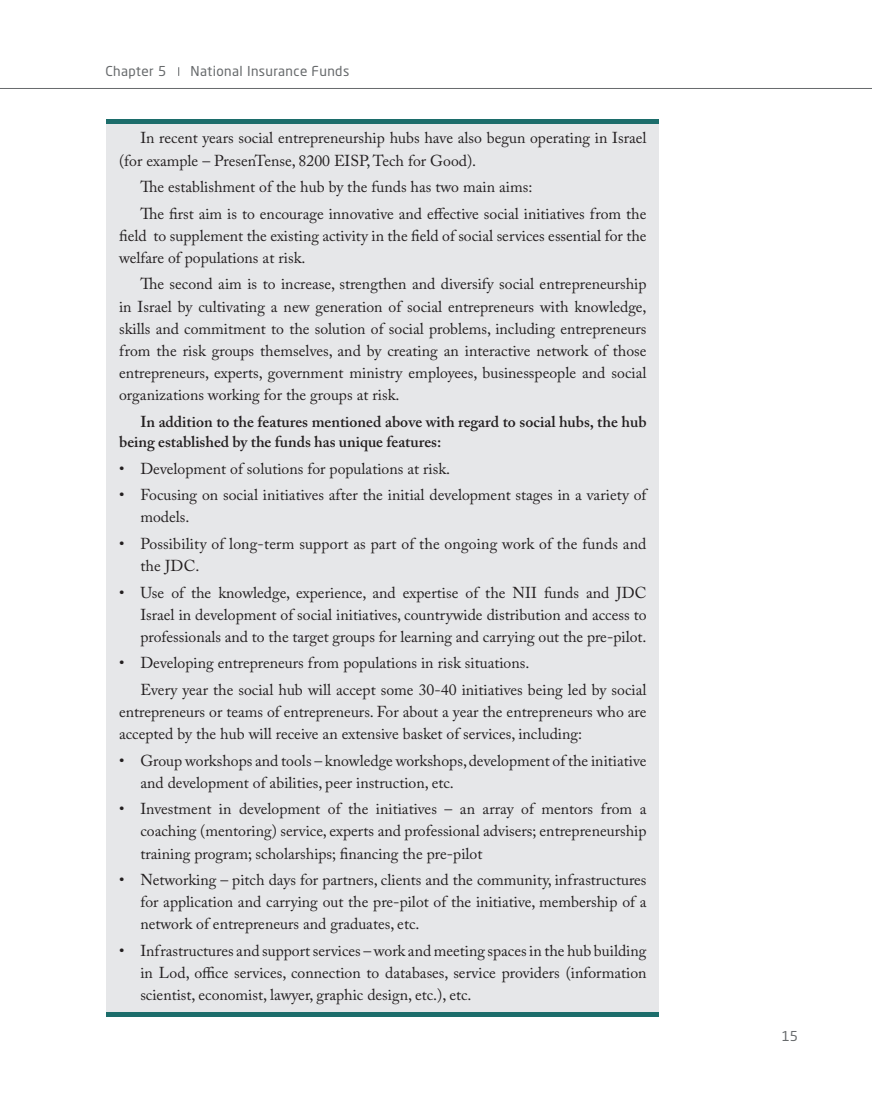
<style>
.page{position:relative;width:872px;height:1106px;background:#fff}
.page>*{position:absolute;margin:0;border:0;box-sizing:border-box;transform-origin:0 0}
.t1{font:15.75px/22.2px "Adobe Caslon Pro";color:#231f20}
.t2{font:600 15.75px/20.7px "Adobe Caslon Pro";color:#231f20}
.t3{font:13.5px "Neo Sans Std";letter-spacing:.03em;color:#676a6c}
</style>
<div class="page">
<hr style="left:0;top:88px;width:872px;height:1px;background:#676a6c">
<div style="left:106px;top:119px;width:553px;height:893px;background:#e6e7e9"></div>
<hr style="left:106px;top:119px;width:553px;height:4px;background:#1c6d6b">
<div style="left:106px;top:1012px;width:553px;height:5px;background:#1c6d6b"></div>
<p class="t3" style="left:105px;top:63px;width:62px">Chapter 5</p>
<p class="t3" style="left:190px;top:63px;width:160px">National Insurance Funds</p>
<p class="t1" style="left:119px;top:127px;width:529px;text-indent:21px">In recent years social entrepreneurship hubs have also begun operating in Israel (for example – PresenTense, 8200 EISP, Tech for Good).</p>
<p class="t1" style="left:140px;top:173px;width:507px;line-height:26.4px">The establishment of the hub by the funds has two main aims:<br>The first aim is to encourage innovative and effective social initiatives from the</p>
<p class="t1" style="left:119px;top:224px;width:529px">field to supplement the existing activity in the field of social services essential for the welfare of populations at risk.</p>
<p class="t1" style="left:119px;top:273px;width:529px;text-align:justify;text-indent:21px">The second aim is to increase, strengthen and diversify social entrepreneurship in Israel by cultivating a new generation of social entrepreneurs with knowledge, skills and commitment to the solution of social problems, including entrepreneurs from the risk groups themselves, and by creating an interactive network of those entrepreneurs, experts, government ministry employees, businesspeople and social organizations working for the groups at risk.</p>
<p class="t2" style="left:119px;top:411px;width:529px;text-indent:21px">In addition to the features mentioned above with regard to social hubs, the hub being established by the funds has unique features:</p>
<p class="t1" style="left:119px;top:457px;width:333px">• Development of solutions for populations at risk.</p>
<p class="t1" style="left:140px;top:484px;width:507px;text-indent:-21px">• Focusing on social initiatives after the initial development stages in a variety of models.</p>
<p class="t1" style="left:140px;top:532px;width:507px;text-indent:-21px">• Possibility of long-term support as part of the ongoing work of the funds and the JDC.</p>
<p class="t1" style="left:140px;top:581px;width:508px;text-align:justify;text-indent:-21px">• Use of the knowledge, experience, and expertise of the NII funds and JDC Israel in development of social initiatives, countrywide distribution and access to professionals and to the target groups for learning and carrying out the pre-pilot.</p>
<p class="t1" style="left:140px;top:649px;width:507px;line-height:26.4px;text-indent:-21px">• Developing entrepreneurs from populations in risk situations.<br>Every year the social hub will accept some 30-40 initiatives being led by social</p>
<p class="t1" style="left:119px;top:700px;width:529px">entrepreneurs or teams of entrepreneurs. For about a year the entrepreneurs who are accepted by the hub will receive an extensive basket of services, including:</p>
<p class="t1" style="left:140px;top:749px;width:507px;text-indent:-21px">• Group workshops and tools – knowledge workshops, development of the initiative and development of abilities, peer instruction, etc.</p>
<p class="t1" style="left:140px;top:797px;width:507px;text-align:justify;text-indent:-21px">• Investment in development of the initiatives – an array of mentors from a coaching (mentoring) service, experts and professional advisers; entrepreneurship training program; scholarships; financing the pre-pilot</p>
<p class="t1" style="left:140px;top:868px;width:507px;text-align:justify;text-indent:-21px">• Networking – pitch days for partners, clients and the community, infrastructures for application and carrying out the pre-pilot of the initiative, membership of a network of entrepreneurs and graduates, etc.</p>
<p class="t1" style="left:140px;top:939px;width:508px;text-align:justify;text-indent:-21px">• Infrastructures and support services – work and meeting spaces in the hub building in Lod, office services, connection to databases, service providers (information scientist, economist, lawyer, graphic design, etc.), etc.</p>
<p class="t3" style="left:782px;top:1027px;width:18px">15</p>
</div>
